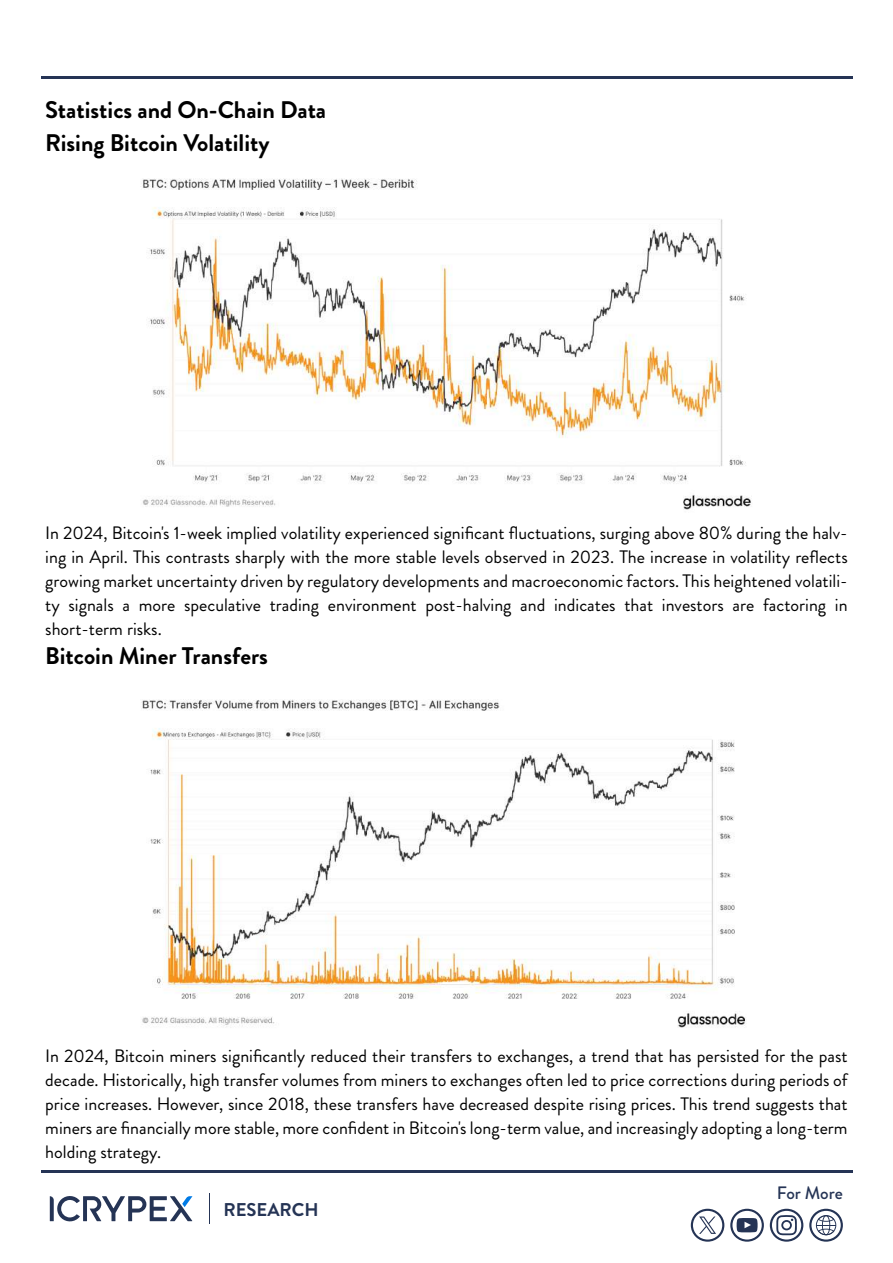
<style>
.page{position:relative;width:893px;height:1263px;background:#fff}
.page>*{position:absolute;margin:0;border:0;box-sizing:border-box;transform-origin:0 0}
.t1{font:700 24px/32.8px "Brandon Grotesque";color:#000}
.t2{font:700 18.45px "Brandon Grotesque";color:#253455}
.t3{font:18px/24px "Brandon Grotesque";color:#000;text-align:justify}
.t4{font:500 18px "Brandon Grotesque";letter-spacing:-.005em;color:#253455}
</style>
<div class="page">
<hr style="left:41px;top:1170px;width:811px;height:2px;background:#253455">
<hr style="left:41px;top:76px;width:811px;height:2px;background:#253455">
<svg style="left:50px;top:1196px;width:142px;height:26px"></svg>
<hr style="left:209px;top:1193px;width:1px;height:31px;background:#253455">
<img style="left:142px;top:178px;width:609px;height:332px">
<img style="left:141px;top:699px;width:604px;height:329px">
<svg style="left:809px;top:1209px;width:34px;height:33px"></svg>
<svg style="left:770px;top:1209px;width:33px;height:33px"></svg>
<svg style="left:730px;top:1209px;width:34px;height:33px"></svg>
<svg style="left:691px;top:1209px;width:33px;height:33px"></svg>
<h1 class="t1" style="left:45px;top:94px;width:282px">Statistics and On-Chain Data<br>Rising Bitcoin Volatility</h1>
<p class="t3" style="left:45px;top:521px;width:804px">In 2024, Bitcoin's 1-week implied volatility experienced significant fluctuations, surging above 80% during the halv&shy;ing in April. This contrasts sharply with the more stable levels observed in 2023. The increase in volatility reflects growing market uncertainty driven by regulatory developments and macroeconomic factors. This heightened volatili&shy;ty signals a more speculative trading environment post-halving and indicates that investors are factoring in short-term risks.</p>
<h1 class="t1" style="left:45px;top:639px;width:224px">Bitcoin Miner Transfers</h1>
<p class="t3" style="left:45px;top:1044px;width:804px">In 2024, Bitcoin miners significantly reduced their transfers to exchanges, a trend that has persisted for the past decade. Historically, high transfer volumes from miners to exchanges often led to price corrections during periods of price increases. However, since 2018, these transfers have decreased despite rising prices. This trend suggests that miners are financially more stable, more confident in Bitcoin's long-term value, and increasingly adopting a long-term holding strategy.</p>
<p class="t4" style="left:777px;top:1181px;width:68px">For More</p>
<p class="t2" style="left:223px;top:1197px;width:97px">RESEARCH</p>
</div>
